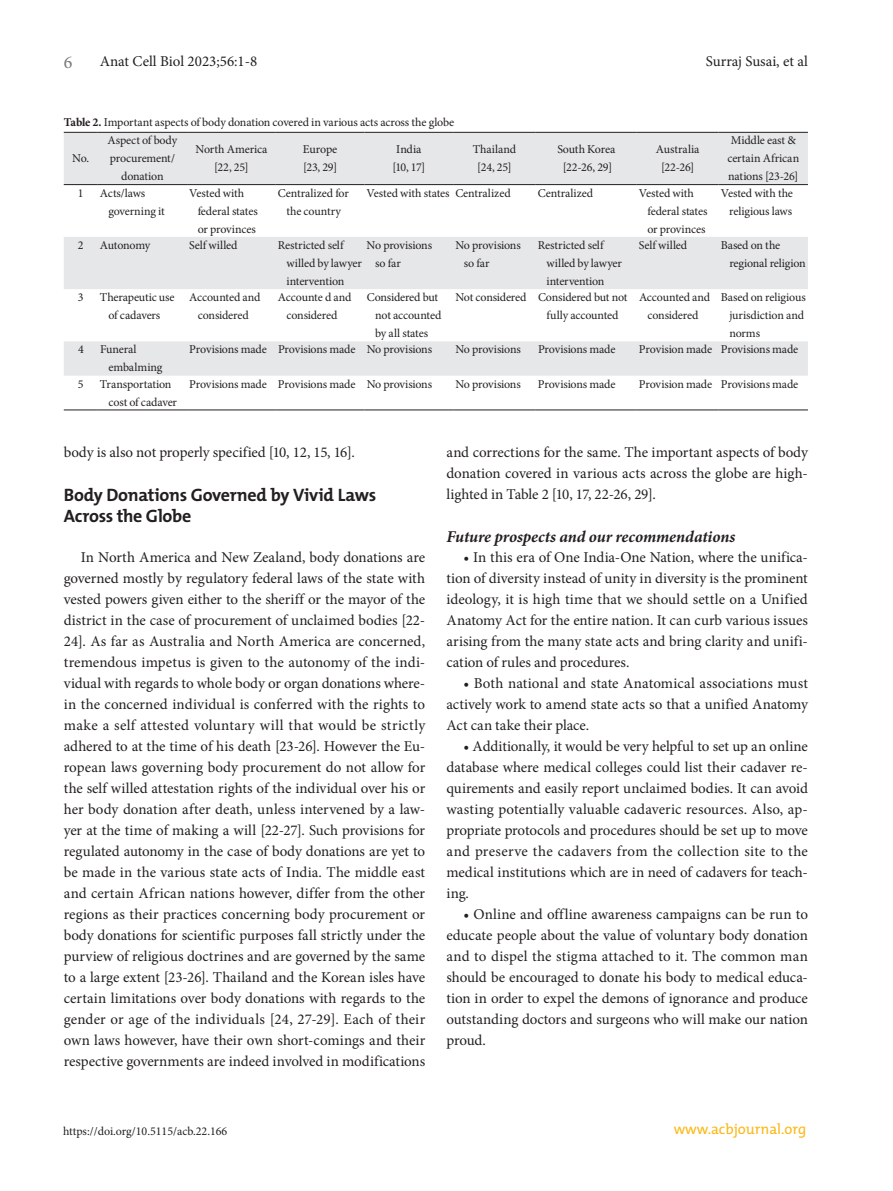
<style>
.page{position:relative;width:893px;height:1191px;background:#fff}
.page>*{position:absolute;margin:0;border:0;box-sizing:border-box;transform-origin:0 0}
.t1{font:700 18px/21px "The Mix";letter-spacing:-.015em;color:#231f20}
.t2{font:18px "Minion Pro";color:#76787b}
.t3{font:italic 700 16.5px "Minion Pro";letter-spacing:-.005em;color:#231f20}
.t4{font:15px/21px "Minion Pro";letter-spacing:-.005em;color:#231f20;text-align:justify}
.t5{font:14.7px "The Mix";color:#fcb814}
.t6{font:12px/18px "Minion Pro";letter-spacing:-.015em;color:#231f20}
.s1{font-weight:700}
</style>
<div class="page">
<svg style="left:64px;top:133px;width:744px;height:243px;fill:#e6e7e9"></svg>
<hr style="left:64px;top:409px;width:34px;height:1px;background:#231f20">
<hr style="left:98px;top:409px;width:89px;height:1px;background:#231f20">
<hr style="left:187px;top:409px;width:89px;height:1px;background:#231f20">
<hr style="left:276px;top:409px;width:88px;height:1px;background:#231f20">
<hr style="left:364px;top:409px;width:89px;height:1px;background:#231f20">
<hr style="left:453px;top:409px;width:83px;height:1px;background:#231f20">
<hr style="left:536px;top:409px;width:101px;height:1px;background:#231f20">
<hr style="left:637px;top:409px;width:82px;height:1px;background:#231f20">
<hr style="left:719px;top:409px;width:89px;height:1px;background:#231f20">
<hr style="left:64px;top:132px;width:34px;height:1px;background:#231f20">
<hr style="left:98px;top:132px;width:89px;height:1px;background:#231f20">
<hr style="left:187px;top:132px;width:89px;height:1px;background:#231f20">
<hr style="left:276px;top:132px;width:88px;height:1px;background:#231f20">
<hr style="left:364px;top:132px;width:89px;height:1px;background:#231f20">
<hr style="left:453px;top:132px;width:83px;height:1px;background:#231f20">
<hr style="left:536px;top:132px;width:101px;height:1px;background:#231f20">
<hr style="left:637px;top:132px;width:82px;height:1px;background:#231f20">
<hr style="left:719px;top:132px;width:89px;height:1px;background:#231f20">
<hr style="left:64px;top:184px;width:34px;height:1px;background:#231f20">
<hr style="left:98px;top:184px;width:89px;height:1px;background:#231f20">
<hr style="left:187px;top:184px;width:89px;height:1px;background:#231f20">
<hr style="left:276px;top:184px;width:88px;height:1px;background:#231f20">
<hr style="left:364px;top:184px;width:89px;height:1px;background:#231f20">
<hr style="left:453px;top:184px;width:83px;height:1px;background:#231f20">
<hr style="left:536px;top:184px;width:101px;height:1px;background:#231f20">
<hr style="left:637px;top:184px;width:82px;height:1px;background:#231f20">
<hr style="left:719px;top:184px;width:89px;height:1px;background:#231f20">
<p class="t2" style="left:64px;top:50px;width:10px">6</p>
<p class="t4" style="left:100px;top:50px;width:159px">Anat Cell Biol 2023;56:1-8</p>
<p class="t4" style="left:706px;top:50px;width:104px">Surraj Susai, et al</p>
<p class="t6" style="left:64px;top:113px;width:392px"><span class="s1">Table 2.</span> Important aspects of body donation covered in various acts across the globe</p>
<p class="t6" style="left:72px;top:150px;width:19px">No.</p>
<p class="t6" style="left:108px;top:132px;width:71px;text-align:center">Aspect of body procurement/ donation</p>
<p class="t6" style="left:195px;top:141px;width:73px;text-align:center">North America [22, 25]</p>
<p class="t6" style="left:303px;top:141px;width:36px">Europe [23, 29]</p>
<p class="t6" style="left:392px;top:141px;width:34px;text-align:center">India [10, 17]</p>
<p class="t6" style="left:473px;top:141px;width:45px;text-align:center">Thailand [24, 25]</p>
<p class="t6" style="left:557px;top:141px;width:59px;text-align:center">South Korea [22-26, 29]</p>
<p class="t6" style="left:656px;top:141px;width:45px;text-align:center">Australia [22-26]</p>
<p class="t6" style="left:727px;top:132px;width:73px">Middle east &amp; certain African nations [23-26]</p>
<p class="t6" style="left:78px;top:184px;width:7px">1</p>
<p class="t6" style="left:108px;top:184px;width:58px;text-indent:-9px">Acts/laws governing it</p>
<p class="t6" style="left:198px;top:184px;width:62px;text-indent:-9px">Vested with federal states or provinces</p>
<p class="t6" style="left:278px;top:184px;width:72px;text-align:center">Centralized for the country</p>
<p class="t6" style="left:367px;top:184px;width:146px">Vested with states Centralized</p>
<p class="t6" style="left:538px;top:184px;width:57px">Centralized</p>
<p class="t6" style="left:647px;top:184px;width:62px;text-indent:-9px">Vested with federal states or provinces</p>
<p class="t6" style="left:721px;top:184px;width:74px;text-align:right">Vested with the religious laws</p>
<p class="t6" style="left:78px;top:236px;width:7px">2</p>
<p class="t6" style="left:100px;top:236px;width:52px">Autonomy</p>
<p class="t6" style="left:189px;top:236px;width:50px">Self willed</p>
<p class="t6" style="left:286px;top:236px;width:77px;text-indent:-9px">Restricted self willed by lawyer intervention</p>
<p class="t6" style="left:375px;top:236px;width:58px;text-indent:-9px">No provisions so far</p>
<p class="t6" style="left:464px;top:236px;width:58px;text-indent:-9px">No provisions so far</p>
<p class="t6" style="left:546px;top:236px;width:77px;text-indent:-9px">Restricted self willed by lawyer intervention</p>
<p class="t6" style="left:639px;top:236px;width:50px">Self willed</p>
<p class="t6" style="left:729px;top:236px;width:78px;text-indent:-9px">Based on the regional religion</p>
<p class="t6" style="left:78px;top:288px;width:7px">3</p>
<p class="t6" style="left:100px;top:288px;width:76px;text-align:center">Therapeutic use of cadavers</p>
<p class="t6" style="left:189px;top:288px;width:73px;text-align:center">Accounted and considered</p>
<p class="t6" style="left:278px;top:288px;width:75px;text-align:center">Accounte d and considered</p>
<p class="t6" style="left:375px;top:288px;width:68px;text-indent:-9px">Considered but not accounted by all states</p>
<p class="t6" style="left:546px;top:288px;width:83px;text-indent:-91px">Not considered Considered but not fully accounted</p>
<p class="t6" style="left:639px;top:288px;width:73px;text-align:center">Accounted and considered</p>
<p class="t6" style="left:729px;top:288px;width:78px;text-indent:-9px">Based on religious jurisdiction and norms</p>
<p class="t6" style="left:78px;top:341px;width:7px">4</p>
<p class="t6" style="left:109px;top:341px;width:56px;text-indent:-9px">Funeral embalming</p>
<p class="t6" style="left:189px;top:341px;width:244px">Provisions made Provisions made No provisions</p>
<p class="t6" style="left:455px;top:341px;width:67px">No provisions</p>
<p class="t6" style="left:538px;top:341px;width:79px">Provisions made</p>
<p class="t6" style="left:639px;top:341px;width:161px">Provision made Provisions made</p>
<p class="t6" style="left:78px;top:375px;width:7px">5</p>
<p class="t6" style="left:108px;top:375px;width:70px;text-indent:-9px">Transportation cost of cadaver</p>
<p class="t6" style="left:189px;top:375px;width:244px">Provisions made Provisions made No provisions</p>
<p class="t6" style="left:455px;top:375px;width:67px">No provisions</p>
<p class="t6" style="left:538px;top:375px;width:79px">Provisions made</p>
<p class="t6" style="left:639px;top:375px;width:161px">Provision made Provisions made</p>
<p class="t4" style="left:64px;top:441px;width:292px">body is also not properly specified [10, 12, 15, 16].</p>
<p class="t1" style="left:64px;top:484px;width:314px">Body Donations Governed by Vivid Laws<br>Across the Globe</p>
<p class="t4" style="left:64px;top:546px;width:363px;text-indent:17px">In North America and New Zealand, body donations are governed mostly by regulatory federal laws of the state with vested powers given either to the sheriff or the mayor of the district in the case of procurement of unclaimed bodies [22- 24]. As far as Australia and North America are concerned, tremendous impetus is given to the autonomy of the indi&shy;vidual with regards to whole body or organ donations where&shy;in the concerned individual is conferred with the rights to make a self attested voluntary will that would be strictly adhered to at the time of his death [23-26]. However the Eu&shy;ropean laws governing body procurement do not allow for the self willed attestation rights of the individual over his or her body donation after death, unless intervened by a law&shy;yer at the time of making a will [22-27]. Such provisions for regulated autonomy in the case of body donations are yet to be made in the various state acts of India. The middle east and certain African nations however, differ from the other regions as their practices concerning body procurement or body donations for scientific purposes fall strictly under the purview of religious doctrines and are governed by the same to a large extent [23-26]. Thailand and the Korean isles have certain limitations over body donations with regards to the gender or age of the individuals [24, 27-29]. Each of their own laws however, have their own short-comings and their respective governments are indeed involved in modifications</p>
<p class="t4" style="left:446px;top:441px;width:363px">and corrections for the same. The important aspects of body donation covered in various acts across the globe are high&shy;lighted in Table 2 [10, 17, 22-26, 29].</p>
<p class="t3" style="left:446px;top:525px;width:290px">Future prospects and our recommendations</p>
<p class="t4" style="left:446px;top:546px;width:363px;text-indent:17px">• In this era of One India-One Nation, where the unifica&shy;tion of diversity instead of unity in diversity is the prominent ideology, it is high time that we should settle on a Unified Anatomy Act for the entire nation. It can curb various issues arising from the many state acts and bring clarity and unifi&shy;cation of rules and procedures.</p>
<p class="t4" style="left:446px;top:672px;width:363px;text-indent:17px">• Both national and state Anatomical associations must actively work to amend state acts so that a unified Anatomy Act can take their place.</p>
<p class="t4" style="left:446px;top:735px;width:363px;text-indent:17px">• Additionally, it would be very helpful to set up an online database where medical colleges could list their cadaver re&shy;quirements and easily report unclaimed bodies. It can avoid wasting potentially valuable cadaveric resources. Also, ap&shy;propriate protocols and procedures should be set up to move and preserve the cadavers from the collection site to the medical institutions which are in need of cadavers for teach&shy;ing.</p>
<p class="t4" style="left:446px;top:903px;width:363px;text-indent:17px">• Online and offline awareness campaigns can be run to educate people about the value of voluntary body donation and to dispel the stigma attached to it. The common man should be encouraged to donate his body to medical educa&shy;tion in order to expel the demons of ignorance and produce outstanding doctors and surgeons who will make our nation proud.</p>
<p class="t6" style="left:63px;top:1122px;width:166px">https://doi.org/10.5115/acb.22.166</p>
<p class="t5" style="left:674px;top:1117px;width:134px">www.acbjournal.org</p>
</div>
